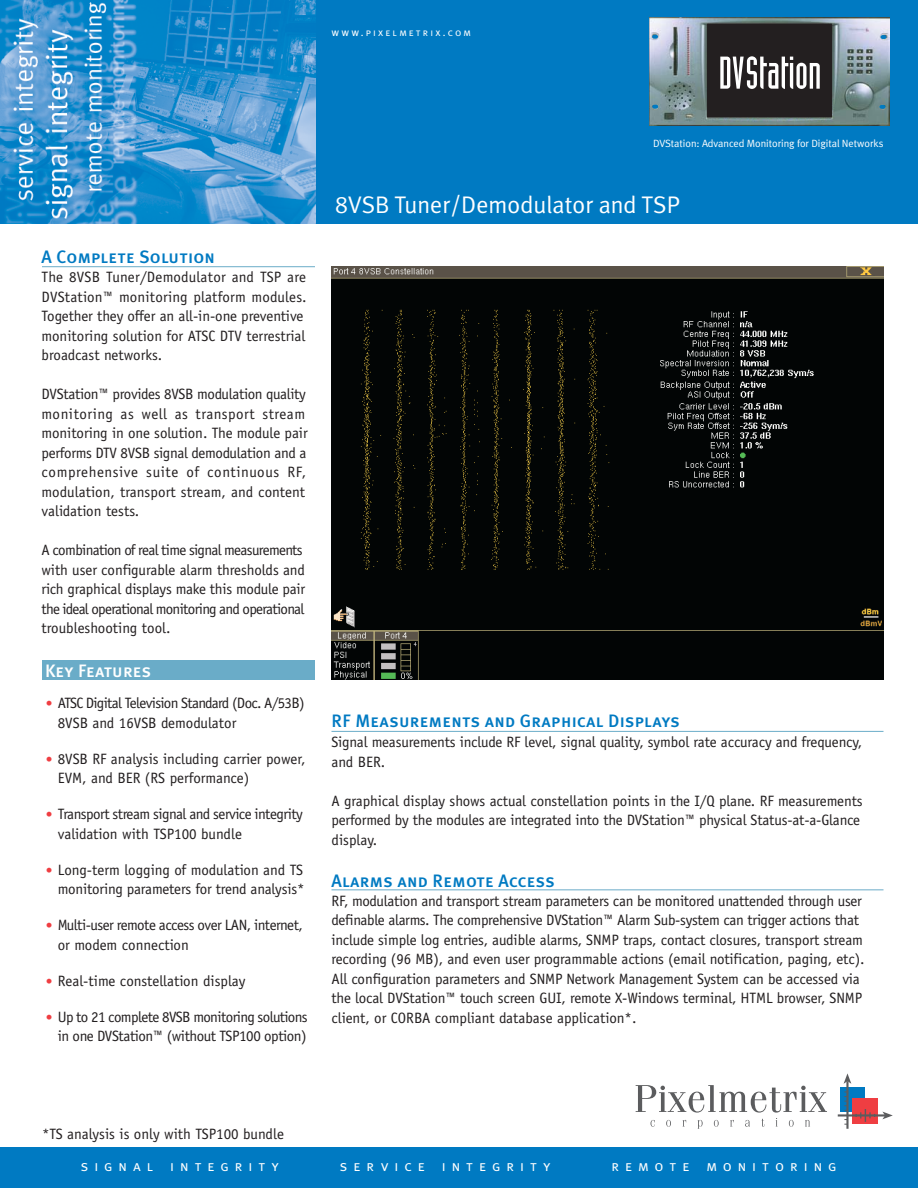
<style>
.page{position:relative;width:918px;height:1188px;background:#fff}
.page>*{position:absolute;margin:0;border:0;box-sizing:border-box;transform-origin:0 0}
.t1{font:24px "Meta Plus Normal";color:#fff}
.t2{font:18px "Meta Plus Medium Caps";letter-spacing:.015em;color:#007ac2}
.t3{font:18px "Meta Plus Medium Caps";color:#fff}
.t4{font:15px/19.5px "Officina Sans";letter-spacing:-.01em;color:#231f20}
.t5{font:15px/19.5px "Officina Sans";letter-spacing:-.03em;color:#231f20}
.t6{font:15px/19.5px "Officina Sans";letter-spacing:-.04em;color:#231f20}
.t7{font:15px/19.5px "Officina Sans";letter-spacing:-.035em;color:#231f20}
.t8{font:15px "Meta Caps";letter-spacing:.4em;color:#fff}
.t9{font:10.5px "Meta Plus Normal";letter-spacing:-.005em;color:#fff}
.t10{font:10.5px "Meta Caps";letter-spacing:.205em;color:#fff}
.s1{font-size:13.5px;color:#ef3e42}
</style>
<div class="page">
<div style="left:0;top:0;width:918px;height:223px;background:#007ac2"></div>
<img style="left:0;top:0;width:315px;height:223px">
<div style="left:840px;top:1087px;width:25px;height:25px;background:#007ac2"></div>
<svg style="left:636px;top:1085px;width:191px;height:44px"></svg>
<div style="left:852px;top:1098px;width:26px;height:25px;background:#ef3e42"></div>
<svg style="left:860px;top:1109px;width:15px;height:13px"></svg>
<hr style="left:838px;top:1114px;width:47px;height:3px;background:#5b5c5e">
<svg style="left:882px;top:1112px;width:11px;height:7px"></svg>
<svg style="left:844px;top:1092px;width:2px;height:19px"></svg>
<hr style="left:846px;top:1081px;width:3px;height:48px;background:#5b5c5e">
<svg style="left:844px;top:1073px;width:7px;height:11px"></svg>
<div style="left:0;top:1147px;width:918px;height:41px;background:#007ac2"></div>
<hr style="left:42px;top:266px;width:273px;height:1px;background:#6aacc8">
<div style="left:42px;top:661px;width:273px;height:19px;background:#6aacc8"></div>
<hr style="left:332px;top:731px;width:552px;height:1px;background:#6aacc8">
<hr style="left:332px;top:889px;width:552px;height:1px;background:#6aacc8">
<img style="left:332px;top:266px;width:551px;height:414px">
<img style="left:650px;top:18px;width:239px;height:108px">
<div style="left:707px;top:24px;width:125px;height:93px;background:#231f20"></div>
<svg style="left:652px;top:35px;width:6px;height:4px"></svg>
<svg style="left:652px;top:105px;width:6px;height:4px"></svg>
<svg style="left:881px;top:35px;width:5px;height:4px"></svg>
<svg style="left:880px;top:105px;width:6px;height:4px"></svg>
<svg style="left:720px;top:56px;width:100px;height:33px"></svg>
<p class="t10" style="left:332px;top:26px;width:141px">www.pixelmetrix.com</p>
<p class="t9" style="left:653px;top:139px;width:232px">DVStation: Advanced Monitoring for Digital Networks</p>
<p class="t2" style="left:42px;top:246px;width:175px">A Complete Solution</p>
<p class="t4" style="left:42px;top:269px;width:267px">The 8VSB Tuner/Demodulator and TSP are DVStation™ monitoring platform modules.<br>Together they offer an all-in-one preventive monitoring solution for ATSC DTV terrestrial broadcast networks.</p>
<p class="t4" style="left:42px;top:386px;width:268px">DVStation™ provides 8VSB modulation quality monitoring as well as transport stream monitoring in one solution. The module pair performs DTV 8VSB signal demodulation and a comprehensive suite of continuous RF, modulation, transport stream, and content validation tests.</p>
<p class="t5" style="left:42px;top:542px;width:265px">A combination of real time signal measurements with user configurable alarm thresholds and rich graphical displays make this module pair the ideal operational monitoring and operational troubleshooting tool.</p>
<p class="t3" style="left:45px;top:660px;width:108px">Key Features</p>
<p class="t6" style="left:58px;top:695px;width:249px;text-indent:-12px"><span class="s1">•</span> ATSC Digital Television Standard (Doc. A/53B)<br>8VSB and 16VSB demodulator</p>
<p class="t4" style="left:58px;top:750px;width:249px;text-indent:-12px"><span class="s1">•</span> 8VSB RF analysis including carrier power,<br>EVM, and BER (RS performance)</p>
<p class="t7" style="left:58px;top:806px;width:247px;text-indent:-12px"><span class="s1">•</span> Transport stream signal and service integrity validation with TSP100 bundle</p>
<p class="t4" style="left:46px;top:861px;width:260px;text-align:right"><span class="s1">•</span> Long-term logging of modulation and TS monitoring parameters for trend analysis*</p>
<p class="t7" style="left:58px;top:917px;width:247px;text-indent:-12px"><span class="s1">•</span> Multi-user remote access over LAN, internet, or modem connection</p>
<p class="t4" style="left:46px;top:972px;width:201px"><span class="s1">•</span> Real-time constellation display</p>
<p class="t6" style="left:46px;top:1008px;width:263px;text-align:right"><span class="s1">•</span> Up to 21 complete 8VSB monitoring solutions in one DVStation™ (without TSP100 option)</p>
<h1 class="t1" style="left:335px;top:196px;width:346px">8VSB Tuner/Demodulator and TSP</h1>
<p class="t2" style="left:331px;top:711px;width:350px">RF Measurements and Graphical Displays</p>
<p class="t4" style="left:332px;top:733px;width:532px">Signal measurements include RF level, signal quality, symbol rate accuracy and frequency, and BER.</p>
<p class="t4" style="left:332px;top:792px;width:533px">A graphical display shows actual constellation points in the I/Q plane. RF measurements performed by the modules are integrated into the DVStation™ physical Status-at-a-Glance display.</p>
<p class="t2" style="left:332px;top:870px;width:225px">Alarms and Remote Access</p>
<p class="t4" style="left:332px;top:892px;width:535px">RF, modulation and transport stream parameters can be monitored unattended through user definable alarms. The comprehensive DVStation™ Alarm Sub-system can trigger actions that include simple log entries, audible alarms, SNMP traps, contact closures, transport stream recording (96 MB), and even user programmable actions (email notification, paging, etc).<br>All configuration parameters and SNMP Network Management System can be accessed via the local DVStation™ touch screen GUI, remote X-Windows terminal, HTML browser, SNMP client, or CORBA compliant database application*.</p>
<p class="t4" style="left:42px;top:1125px;width:243px">*TS analysis is only with TSP100 bundle</p>
<p class="t8" style="left:81px;top:1157px;width:200px">signal integrity</p>
<p class="t8" style="left:340px;top:1157px;width:212px">service integrity</p>
<p class="t8" style="left:611px;top:1157px;width:227px">remote monitoring</p>
</div>
